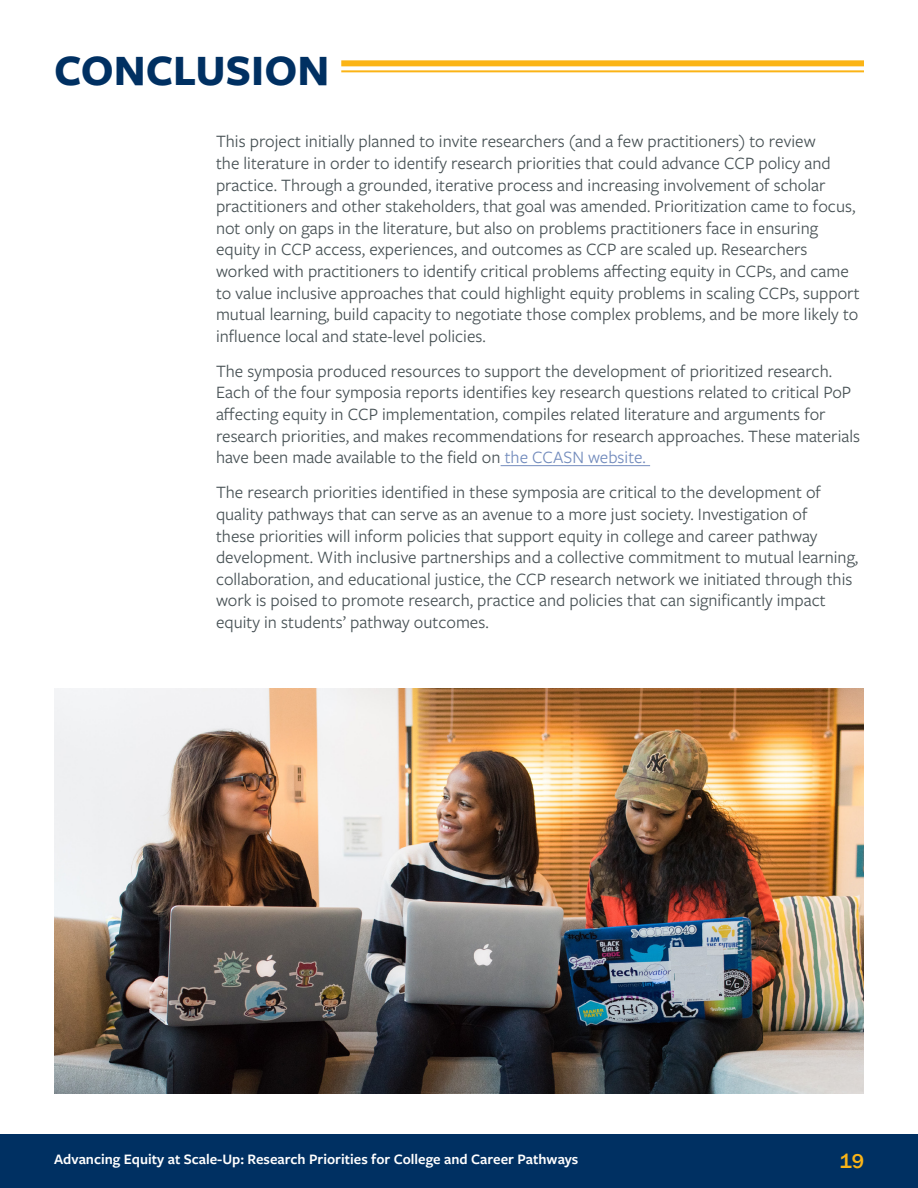
<style>
.page{position:relative;width:918px;height:1188px;background:#fff}
.page>*{position:absolute;margin:0;border:0;box-sizing:border-box;transform-origin:0 0}
.Header_Title_Blue{font:700 45px "Freight Sans Pro";color:#003062}
.t1{font:500 21px "Franklin Gothic";color:#fbb416}
.t2{font:18px/21.6px "Freight Sans Pro";color:#485255}
.t3{font:600 15px "Freight Sans Pro";color:#fff}
.s1{color:#738cbd}
</style>
<div class="page">
<div style="left:0;top:1134px;width:918px;height:54px;background:#003062"></div>
<div style="left:341px;top:60px;width:523px;height:6px;background:#fbb416"></div>
<hr style="left:341px;top:70px;width:523px;height:2px;background:#fbb416">
<hr style="left:501px;top:465px;width:149px;height:1px;background:#738cbd">
<img style="left:54px;top:688px;width:810px;height:406px">
<img style="left:671px;top:947px;width:35px;height:40px">
<img style="left:695px;top:977px;width:23px;height:20px">
<img style="left:675px;top:974px;width:20px;height:24px">
<p class="Header_Title_Blue" style="left:54px;top:39px;width:277px">CONCLUSION</p>
<p class="t2" style="left:216px;top:130px;width:645px">This project initially planned to invite researchers (and a few practitioners) to review<br>the literature in order to identify research priorities that could advance CCP policy and practice. Through a grounded, iterative process and increasing involvement of scholar practitioners and other stakeholders, that goal was amended. Prioritization came to focus, not only on gaps in the literature, but also on problems practitioners face in ensuring equity in CCP access, experiences, and outcomes as CCP are scaled up. Researchers worked with practitioners to identify critical problems affecting equity in CCPs, and came to value inclusive approaches that could highlight equity problems in scaling CCPs, support mutual learning, build capacity to negotiate those complex problems, and be more likely to influence local and state-level policies.</p>
<p class="t2" style="left:216px;top:359px;width:646px">The symposia produced resources to support the development of prioritized research.<br>Each of the four symposia reports identifies key research questions related to critical PoP affecting equity in CCP implementation, compiles related literature and arguments for research priorities, and makes recommendations for research approaches. These materials have been made available to the field on <span class="s1">the CCASN website.</span></p>
<p class="t2" style="left:216px;top:481px;width:644px">The research priorities identified in these symposia are critical to the development of quality pathways that can serve as an avenue to a more just society. Investigation of<br>these priorities will inform policies that support equity in college and career pathway development. With inclusive partnerships and a collective commitment to mutual learning, collaboration, and educational justice, the CCP research network we initiated through this work is poised to promote research, practice and policies that can significantly impact equity in students’ pathway outcomes.</p>
<p class="t3" style="left:54px;top:1148px;width:526px">Advancing Equity at Scale-Up: Resea ch Pri ities for College and Career Pathw ys</p>
<p class="t3" style="left:197px;top:1148px;width:526px">Research Priorities for College and Career Pathways: Advancing Equity at Scale-Up</p>
<p class="t1" style="left:839px;top:1148px;width:26px">19</p>
</div>
